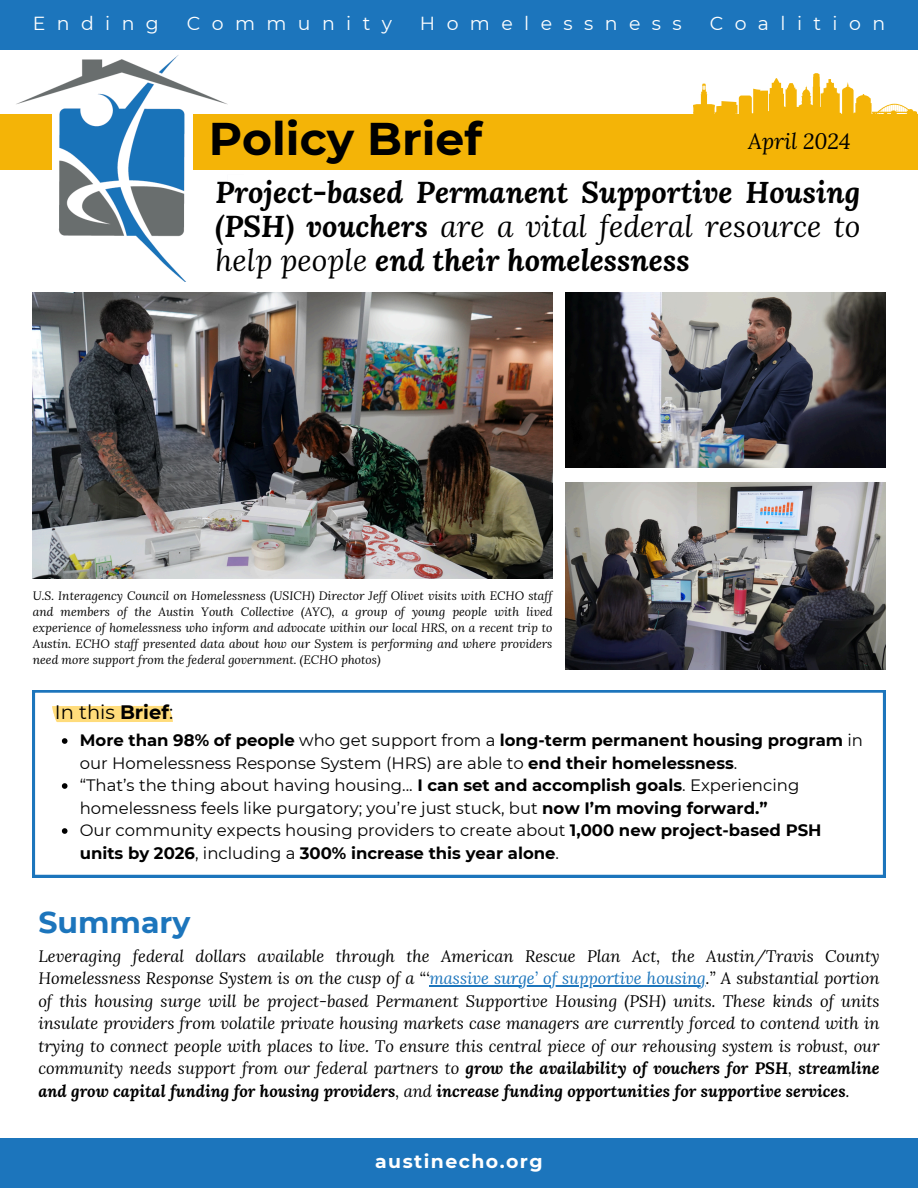
<style>
.page{position:relative;width:918px;height:1188px;background:#fff}
.page>*{position:absolute;margin:0;border:0;box-sizing:border-box;transform-origin:0 0}
.t1{font:700 45.75px "Montserrat";color:#000}
.t2{font:italic 700 30px/33.8px "Lora";color:#000;text-align:justify}
.t3{font:700 30px "Montserrat";color:#1c75bc}
.t4{font:italic 21.75px "Lora";color:#000}
.t5{font:19.5px "Montserrat";color:#000}
.t6{font:18.9px "Montserrat";letter-spacing:.605em;color:#fff}
.t7{font:700 18.9px "Montserrat";letter-spacing:.075em;color:#fff}
.t8{font:italic 16.5px/22.5px "Lora";color:#000}
.t9{font:16.5px/22.5px "Montserrat";color:#000}
.t10{font:700 16.5px/22.5px "Montserrat";color:#000}
.t11{font:italic 12px/16px "Lora";color:#000;text-align:justify}
.s1{font-weight:400}
.s2{font-weight:700}
.s3{color:#1c75bc}
</style>
<div class="page">
<div style="left:0;top:0;width:918px;height:50px;background:#1c75bc"></div>
<div style="left:0;top:1138px;width:918px;height:50px;background:#1c75bc"></div>
<img style="left:16px;top:55px;width:212px;height:226px">
<div style="left:194px;top:114px;width:724px;height:56px;background:#f4b407"></div>
<div style="left:0;top:114px;width:52px;height:56px;background:#f4b407"></div>
<svg style="left:693px;top:73px;width:224px;height:41px"></svg>
<svg style="left:33px;top:690px;width:852px;height:187px"></svg>
<div style="left:52px;top:706px;width:121px;height:16px;background:#ffdc7b"></div>
<img style="left:33px;top:293px;width:519px;height:286px">
<img style="left:565px;top:293px;width:320px;height:175px">
<img style="left:565px;top:482px;width:320px;height:187px">
<hr style="left:429px;top:986px;width:277px;height:1px;background:#1c75bc">
<svg style="left:62px;top:738px;width:6px;height:6px"></svg>
<svg style="left:62px;top:783px;width:6px;height:6px"></svg>
<svg style="left:62px;top:828px;width:6px;height:6px"></svg>
<p class="t6" style="left:33px;top:12px;width:128px">Ending</p>
<p class="t6" style="left:187px;top:12px;width:207px">Community</p>
<p class="t6" style="left:420px;top:12px;width:263px">Homelessness</p>
<p class="t6" style="left:710px;top:12px;width:177px">Coalition</p>
<h6 class="t1" style="left:209px;top:111px;width:275px">Policy Brief</h6>
<p class="t4" style="left:748px;top:127px;width:104px">April 2024</p>
<p class="t2" style="left:215px;top:175px;width:646px">Project-based Permanent Supportive Housing (PSH) vouchers <span class="s1">are a vital federal resource to help people</span> end their homelessness</p>
<h2 class="t11" style="left:33px;top:587px;width:521px">U.S. Interagency Council on Homelessness (USICH) Director Jeff Olivet visits with ECHO staff and members of the Austin Youth Collective (AYC), a group of young people with lived experience of homelessness who inform and advocate within our local HRS, on a recent trip to Austin. ECHO staff presented data about how our System is performing and where providers need more support from the federal government. (ECHO photos)</h2>
<p class="t5" style="left:55px;top:700px;width:120px">In this <span class="s2">Brief</span>:</p>
<h4 class="t10" style="left:80px;top:729px;width:785px">More than 98% of people <span class="s1">who get support from a</span> long-term permanent housing program <span class="s1">in our Homelessness Response System (HRS) are able to</span> end their homelessness<span class="s1">.</span></h4>
<h3 class="t9" style="left:80px;top:774px;width:721px">“That’s the thing about having housing... <span class="s2">I can set and accomplish goals</span>. Experiencing homelessness feels like purgatory; you’re just stuck, but <span class="s2">now I’m moving forward.”</span></h3>
<p class="t9" style="left:80px;top:819px;width:743px">Our community expects housing providers to create about <span class="s2">1,000 new project-based PSH units by 2026</span>, including a <span class="s2">300% increase this year alone</span>.</p>
<p class="t3" style="left:38px;top:904px;width:154px">Summary</p>
<p class="t8" style="left:38px;top:944px;width:843px">Leveraging federal dollars available through the American Rescue Plan Act, the Austin/Travis County<br>Homelessness Response System is on the cusp of a “‘<span class="s3">massive surge’ of supportive housing</span>.” A substantial portion</p>
<h1 class="t8" style="left:38px;top:989px;width:843px;text-align:justify">of this housing surge will be project-based Permanent Supportive Housing (PSH) units. These kinds of units insulate providers from volatile private housing markets case managers are currently forced to contend with in trying to connect people with places to live. To ensure this central piece of our rehousing system is robust, our community needs support from our federal partners to <span class="s2">grow the availability of vouchers for PSH</span>, <span class="s2">streamline and grow capital funding for housing providers</span>, and <span class="s2">increase funding opportunities for supportive services</span>.</h1>
<p class="t7" style="left:375px;top:1150px;width:169px">austinecho.org</p>
</div>
